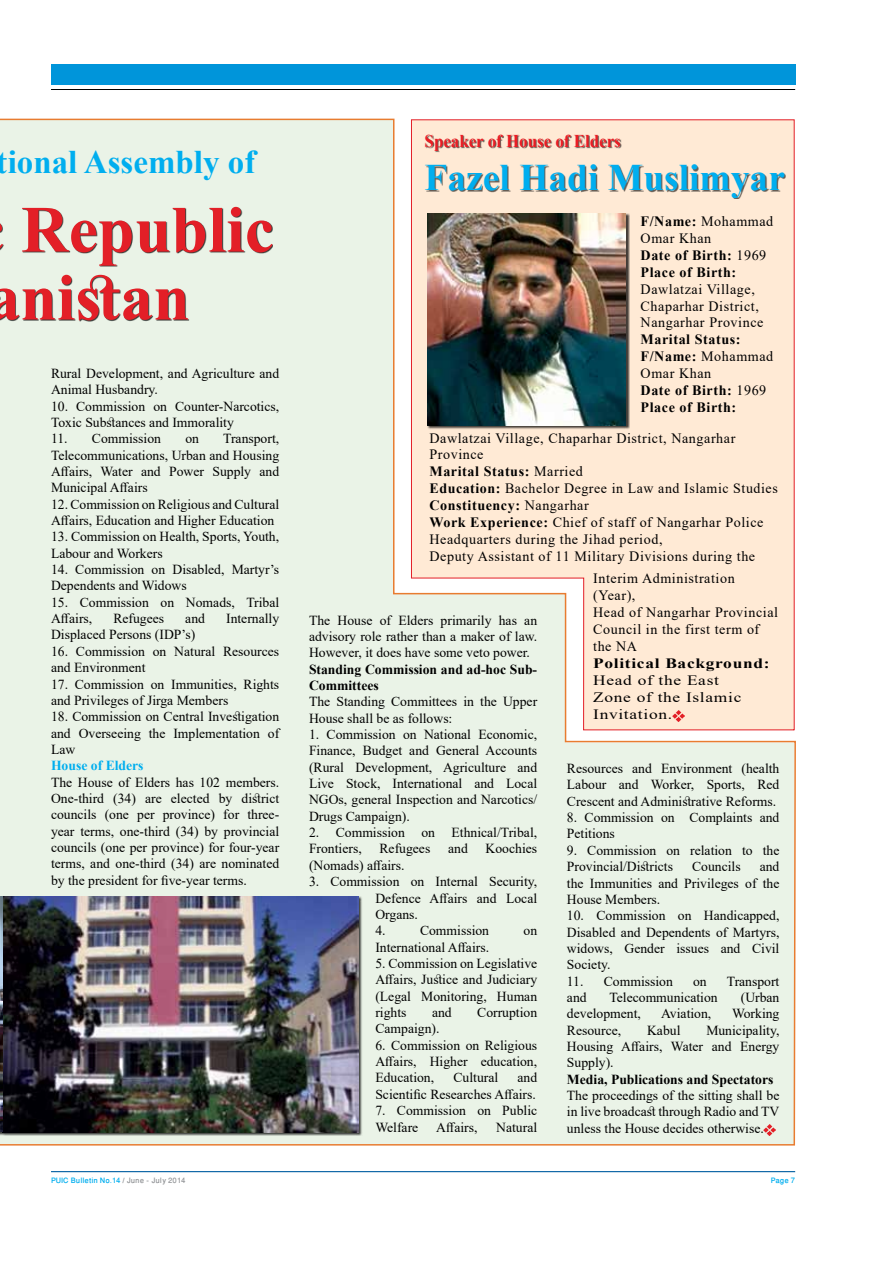
<style>
.page{position:relative;width:893px;height:1263px;background:#fff}
.page>*{position:absolute;margin:0;border:0;box-sizing:border-box;transform-origin:0 0}
.t1{font:700 66px/67.9px "Times New Roman";color:#e31f27}
.t2{font:700 37.5px "Times New Roman";color:#00aeef}
.t3{font:700 33px "Times New Roman";color:#00aeef}
.t4{font:700 18px "Times New Roman";color:#ed1d24;scale:.94 1}
.t5{font:14.25px/17px "Times New Roman";letter-spacing:.04em;color:#000}
.t6{font:700 14.25px/17px "Times New Roman";letter-spacing:.04em;color:#000}
.t7{font:14.25px/17px "Times New Roman";letter-spacing:.04em;color:#000;scale:1.22 1}
.t8{font:700 14.25px "Times New Roman";letter-spacing:.04em;color:#000;scale:1.22 1}
.t9{font:13.8px/16.4px "Times New Roman";color:#000}
.t10{font:700 13.8px/16.4px "Times New Roman";color:#000}
.t11{font:700 13.8px "Times New Roman";color:#00aeef}
.t12{font:500 10.5px "Win Soft Pro";color:#00aeef}
.s1{font-weight:400}
.s2{font-weight:700}
.s3{color:#939598}
</style>
<div class="page">
<hr style="left:51px;top:1171px;width:744px;height:1px;background:#005ea1">
<hr style="left:51px;top:89px;width:744px;height:1px;background:#000">
<div style="left:51px;top:64px;width:744px;height:21px;background:#0095da"></div>
<div style="left:0;top:118px;width:796px;height:1028px;background:#eaf3e7"></div>
<svg style="left:411px;top:119px;width:384px;height:612px;background:#fce9d6"></svg>
<div style="left:426px;top:135px;width:359px;height:64px;background:#000;opacity:.6"></div>
<div style="left:427px;top:213px;width:203px;height:216px;background:#000;opacity:.75"></div>
<img style="left:427px;top:213px;width:199px;height:212px">
<svg style="left:673px;top:710px;width:12px;height:12px"></svg>
<div style="left:0;top:208px;width:273px;height:126px;background:#000;opacity:.75"></div>
<div style="left:0;top:896px;width:362px;height:240px;background:#000;opacity:.75"></div>
<img style="left:0;top:896px;width:358px;height:236px">
<svg style="left:764px;top:1124px;width:12px;height:12px"></svg>
<h3 class="t3" style="left:-3px;top:138px;width:260px">tional Assembly of</h3>
<h1 class="t1" style="left:-13px;top:194px;width:288px;text-indent:34px">Republic anistan</h1>
<p class="t9" style="left:51px;top:365px;width:230px">Rural Development, and Agriculture and<br>Animal Husbandry.</p>
<p class="t9" style="left:51px;top:397px;width:230px">10. Commission on Counter-Narcotics,<br>Toxic Substances and Immorality</p>
<p class="t9" style="left:51px;top:430px;width:112px">11. Commission</p>
<p class="t9" style="left:185px;top:430px;width:15px">on</p>
<p class="t9" style="left:51px;top:430px;width:230px;text-align:justify;text-indent:172px">Transport, Telecommunications, Urban and Housing Affairs, Water and Power Supply and Municipal Affairs</p>
<p class="t9" style="left:51px;top:495px;width:230px">12. Commission on Religious and Cultural<br>Affairs, Education and Higher Education</p>
<p class="t9" style="left:51px;top:528px;width:230px">13. Commission on Health, Sports, Youth,<br>Labour and Workers</p>
<p class="t9" style="left:51px;top:561px;width:230px">14. Commission on Disabled, Martyr’s<br>Dependents and Widows</p>
<p class="t9" style="left:51px;top:593px;width:230px">15. Commission on Nomads, Tribal<br>Affairs,</p>
<p class="t9" style="left:113px;top:610px;width:52px">Refugees</p>
<p class="t9" style="left:185px;top:610px;width:21px">and</p>
<p class="t9" style="left:226px;top:610px;width:55px">Internally</p>
<p class="t9" style="left:51px;top:626px;width:146px">Displaced Persons (IDP’s)</p>
<p class="t9" style="left:51px;top:643px;width:230px">16. Commission on Natural Resources and Environment</p>
<p class="t9" style="left:51px;top:675px;width:230px">17. Commission on Immunities, Rights and Privileges of Jirga Members</p>
<p class="t9" style="left:51px;top:708px;width:230px;text-align:justify">18. Commission on Central Investigation and Overseeing the Implementation of Law</p>
<p class="t11" style="left:51px;top:756px;width:94px">House of Elders</p>
<p class="t9" style="left:51px;top:773px;width:230px;text-align:justify">The House of Elders has 102 members.<br>One-third (34) are elected by district councils (one per province) for three&shy;year terms, one-third (34) by provincial councils (one per province) for four-year terms, and one-third (34) are nominated by the president for five-year terms.</p>
<h3 class="t4" style="left:425px;top:128px;width:210px">Speaker of House of Elders</h3>
<h2 class="t2" style="left:425px;top:150px;width:362px">Fazel Hadi Muslimyar</h2>
<p class="t6" style="left:641px;top:212px;width:134px">F/Name: <span class="s1">Mohammad<br>Omar Khan<br></span>Date of Birth: <span class="s1">1969<br></span>Place of Birth:</p>
<p class="t5" style="left:641px;top:280px;width:124px">Dawlatzai Village,<br>Chaparhar District,<br>Nangarhar Province</p>
<p class="t6" style="left:641px;top:331px;width:134px">Marital Status:<br>F/Name: <span class="s1">Mohammad<br>Omar Khan<br></span>Date of Birth: <span class="s1">1969<br></span>Place of Birth:</p>
<p class="t5" style="left:429px;top:429px;width:350px">Dawlatzai Village, Chaparhar District, Nangarhar Province<br><span class="s2">Marital Status:</span> Married<br><span class="s2">Education:</span> Bachelor Degree in Law and Islamic Studies <span class="s2">Constituency:</span> Nangarhar<br><span class="s2">Work Experience:</span> Chief of staff of Nangarhar Police Headquarters during the Jihad period,<br>Deputy Assistant of 11 Military Divisions during the</p>
<p class="t9" style="left:309px;top:611px;width:230px;text-align:justify">The House of Elders primarily has an advisory role rather than a maker of law.<br>However, it does have some veto power.</p>
<p class="t10" style="left:309px;top:660px;width:230px">Standing Commission and ad-hoc Sub-<br>Committees</p>
<p class="t9" style="left:309px;top:693px;width:230px">The Standing Committees in the Upper<br>House shall be as follows:</p>
<p class="t9" style="left:309px;top:726px;width:230px;text-align:justify">1. Commission on National Economic, Finance, Budget and General Accounts (Rural Development, Agriculture and Live Stock, International and Local NGOs, general Inspection and Narcotics/ Drugs Campaign).</p>
<p class="t9" style="left:309px;top:824px;width:230px">2. Commission on Ethnical/Tribal,<br>Frontiers,</p>
<p class="t9" style="left:379px;top:840px;width:52px">Refugees</p>
<p class="t9" style="left:448px;top:840px;width:21px">and</p>
<p class="t9" style="left:486px;top:840px;width:53px">Koochies</p>
<p class="t9" style="left:309px;top:856px;width:97px">(Nomads) affairs.</p>
<p class="t9" style="left:375px;top:873px;width:163px;text-indent:-66px">3. Commission on Internal Security,<br>Defence Affairs and Local<br>Organs.<br>4.</p>
<p class="t9" style="left:420px;top:922px;width:71px">Commission</p>
<p class="t9" style="left:523px;top:922px;width:15px">on</p>
<p class="t9" style="left:375px;top:938px;width:115px">International Affairs.</p>
<p class="t9" style="left:375px;top:955px;width:163px;text-align:justify">5. Commission on Legislative Affairs, Justice and Judiciary (Legal Monitoring, Human rights</p>
<p class="t9" style="left:432px;top:1004px;width:21px">and</p>
<p class="t9" style="left:477px;top:1004px;width:61px">Corruption</p>
<p class="t9" style="left:375px;top:1020px;width:66px">Campaign).</p>
<p class="t9" style="left:375px;top:1036px;width:163px;text-align:justify">6. Commission on Religious Affairs, Higher education, Education,</p>
<p class="t9" style="left:375px;top:1069px;width:163px;text-align:right">and<br>Scientific Researches Affairs.</p>
<p class="t9" style="left:375px;top:1102px;width:163px">7. Commission on Public<br>Welfare</p>
<p class="t9" style="left:453px;top:1069px;width:46px">Cultural</p>
<p class="t9" style="left:436px;top:1118px;width:43px">Affairs,</p>
<p class="t9" style="left:496px;top:1118px;width:42px">Natural</p>
<p class="t5" style="left:593px;top:569px;width:186px">Interim Administration (Year),<br>Head of Nangarhar Provincial<br>Council in the first term of the NA</p>
<p class="t8" style="left:593px;top:653px;width:146px">Political Background:</p>
<p class="t7" style="left:593px;top:671px;width:123px">Head of the East<br>Zone of the Islamic<br>Invitation.</p>
<p class="t9" style="left:567px;top:760px;width:214px;text-align:justify">Resources and Environment (health Labour and Worker, Sports, Red Crescent and Administrative Reforms.</p>
<p class="t9" style="left:567px;top:809px;width:214px">8. Commission on Complaints and<br>Petitions</p>
<p class="t9" style="left:567px;top:841px;width:214px">9. Commission on relation to the<br>Provincial/Districts</p>
<p class="t9" style="left:567px;top:858px;width:214px;text-align:justify;text-indent:193px">and the Immunities and Privileges of the House Members.</p>
<p class="t9" style="left:567px;top:907px;width:214px;text-align:justify">10. Commission on Handicapped, Disabled and Dependents of Martyrs, widows, Gender issues and Civil Society.</p>
<p class="t9" style="left:567px;top:972px;width:107px">11. Commission</p>
<p class="t9" style="left:693px;top:972px;width:15px">on</p>
<p class="t9" style="left:727px;top:972px;width:54px">Transport</p>
<p class="t9" style="left:567px;top:989px;width:21px">and</p>
<p class="t9" style="left:609px;top:989px;width:110px">Telecommunication</p>
<p class="t9" style="left:741px;top:989px;width:40px">(Urban</p>
<p class="t9" style="left:567px;top:1005px;width:75px">development,</p>
<p class="t9" style="left:661px;top:1005px;width:52px">Aviation,</p>
<p class="t9" style="left:732px;top:1005px;width:49px">Working</p>
<p class="t9" style="left:567px;top:1021px;width:56px">Resource,</p>
<p class="t9" style="left:647px;top:1021px;width:35px">Kabul</p>
<p class="t9" style="left:692px;top:858px;width:50px">Councils</p>
<p class="t9" style="left:567px;top:1021px;width:214px;text-align:justify;text-indent:139px">Municipality, Housing Affairs, Water and Energy Supply).</p>
<p class="t10" style="left:567px;top:1070px;width:208px">Media, Publications and Spectators</p>
<p class="t9" style="left:567px;top:1087px;width:214px;text-align:justify">The proceedings of the sitting shall be in live broadcast through Radio and TV unless the House decides otherwise.</p>
<p class="t12" style="left:51px;top:1172px;width:136px">PUIC Bulletin No.14 <span class="s3">/ June - July 2014</span></p>
<p class="t12" style="left:771px;top:1172px;width:26px">Page 7</p>
</div>
